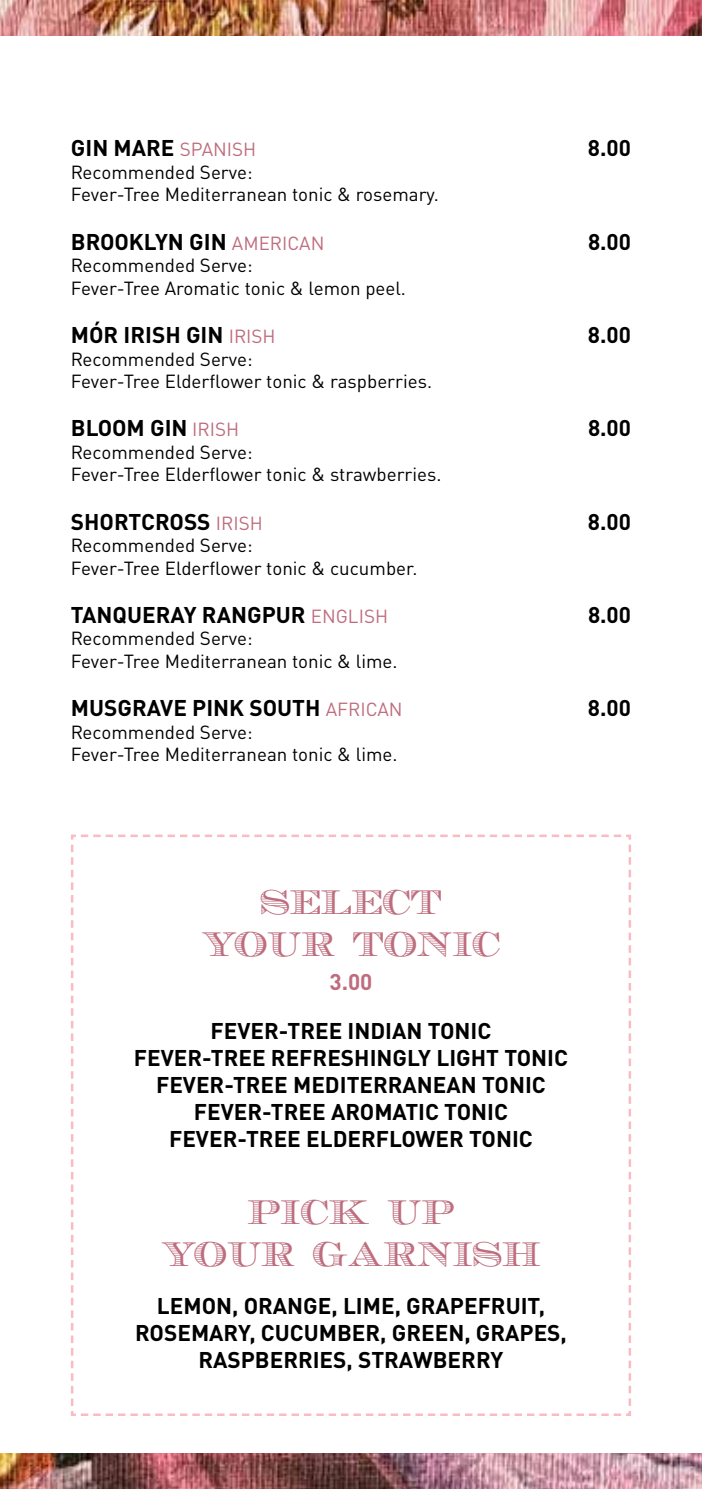
<style>
.page{position:relative;width:702px;height:1489px;background:#fff}
.page>*{position:absolute;margin:0;border:0;box-sizing:border-box;transform-origin:0 0}
.t1{font:35px/42px "Ecuyer DAX";color:#be6d7e;text-align:center}
.t2{font:700 22.5px/27px "DIN Pro";color:#000;text-align:center}
.t3{font:700 22.5px "DIN Pro";color:#be6d7e}
.t4{font:18.75px/22.5px "DIN Pro";color:#000}
.s1{font-weight:400;font-size:18.75px;color:#be6d7e}
</style>
<div class="page">
<img style="left:0;top:0;width:702px;height:35px">
<img style="left:0;top:1453px;width:702px;height:35px">
<svg style="left:71px;top:834px;width:560px;height:582px"></svg>
<p class="t2" style="left:71px;top:132px;width:187px">GIN MARE <span class="s1">SPANISH</span></p>
<p class="t2" style="left:588px;top:132px;width:45px">8.00</p>
<p class="t4" style="left:71px;top:159px;width:369px">Recommended Serve:<br>Fever-Tree Mediterranean tonic &amp; rosemary.</p>
<p class="t2" style="left:71px;top:225px;width:255px">BROOKLYN GIN <span class="s1">AMERICAN</span></p>
<p class="t2" style="left:588px;top:225px;width:45px">8.00</p>
<p class="t4" style="left:71px;top:252px;width:336px">Recommended Serve:<br>Fever-Tree Aromatic tonic &amp; lemon peel.</p>
<p class="t2" style="left:71px;top:319px;width:206px">MÓR IRISH GIN <span class="s1">IRISH</span></p>
<p class="t2" style="left:588px;top:319px;width:45px">8.00</p>
<p class="t4" style="left:71px;top:345px;width:363px">Recommended Serve:<br>Fever-Tree Elderflower tonic &amp; raspberries.</p>
<p class="t2" style="left:71px;top:412px;width:170px">BLOOM GIN <span class="s1">IRISH</span></p>
<p class="t2" style="left:588px;top:412px;width:45px">8.00</p>
<p class="t4" style="left:71px;top:439px;width:372px">Recommended Serve:<br>Fever-Tree Elderflower tonic &amp; strawberries.</p>
<p class="t2" style="left:71px;top:505px;width:193px">SHORTCROSS <span class="s1">IRISH</span></p>
<p class="t2" style="left:588px;top:505px;width:45px">8.00</p>
<p class="t4" style="left:71px;top:532px;width:348px">Recommended Serve:<br>Fever-Tree Elderflower tonic &amp; cucumber.</p>
<p class="t2" style="left:71px;top:598px;width:319px">TANQUERAY RANGPUR <span class="s1">ENGLISH</span></p>
<p class="t2" style="left:588px;top:598px;width:45px">8.00</p>
<p class="t4" style="left:71px;top:625px;width:328px">Recommended Serve:<br>Fever-Tree Mediterranean tonic &amp; lime.</p>
<p class="t2" style="left:71px;top:692px;width:333px">MUSGRAVE PINK SOUTH <span class="s1">AFRICAN</span></p>
<p class="t2" style="left:588px;top:692px;width:45px">8.00</p>
<p class="t4" style="left:71px;top:719px;width:328px">Recommended Serve:<br>Fever-Tree Mediterranean tonic &amp; lime.</p>
<h1 class="t1" style="left:201px;top:884px;width:301px">SELECT<br>YOUR TONIC</h1>
<p class="t3" style="left:329px;top:963px;width:45px">3.00</p>
<p class="t2" style="left:134px;top:1014px;width:435px">FEVER-TREE INDIAN TONIC<br>FEVER-TREE REFRESHINGLY LIGHT TONIC<br>FEVER-TREE MEDITERRANEAN TONIC<br>FEVER-TREE AROMATIC TONIC<br>FEVER-TREE ELDERFLOWER TONIC</p>
<h1 class="t1" style="left:161px;top:1194px;width:381px">PICK UP<br>YOUR GARNISH</h1>
<p class="t2" style="left:135px;top:1289px;width:433px">LEMON, ORANGE, LIME, GRAPEFRUIT,<br>ROSEMARY, CUCUMBER, GREEN, GRAPES,<br>RASPBERRIES, STRAWBERRY</p>
</div>
